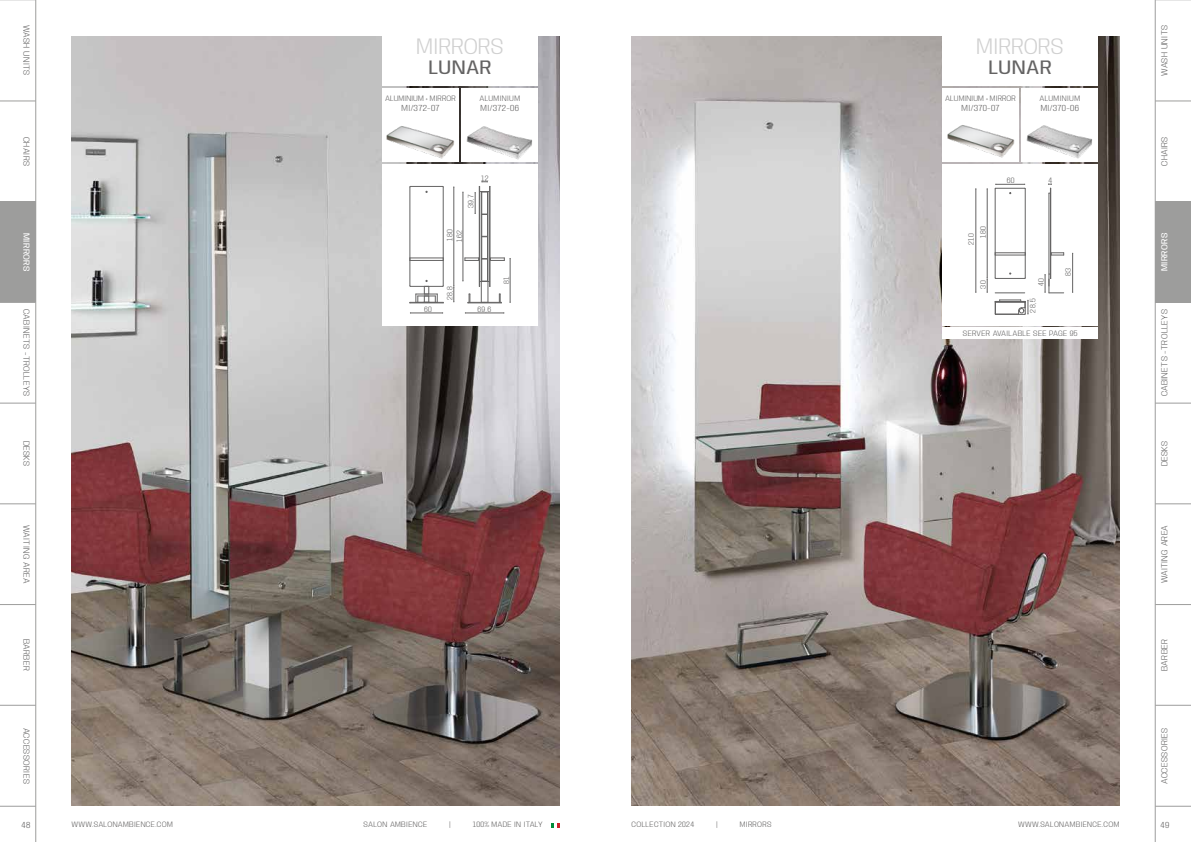
<style>
.page{position:relative;width:1191px;height:842px;background:#fff}
.page>*{position:absolute;margin:0;border:0;box-sizing:border-box;transform-origin:0 0}
.t1{font:300 23px "Anybody";color:#d0d0d0}
.t2{font:20px "Anybody";letter-spacing:.02em;color:#646363}
.t3{font:300 9px "Anybody";letter-spacing:.03em;color:#646363}
.t4{font:9px "Anybody";letter-spacing:.03em;color:#fff}
.t5{font:300 8px/9.7px "Anybody";letter-spacing:.03em;color:#646363}
.t6{font:300 8px "Anybody";color:#646363}
</style>
<div class="page">
<div style="left:0;top:201px;width:36px;height:101px;background:#9d9d9c"></div>
<hr style="left:0;top:101px;width:36px;height:1px;background:#9d9d9c">
<hr style="left:0;top:0;width:36px;height:1px;background:#9d9d9c">
<hr style="left:0;top:302px;width:36px;height:1px;background:#9d9d9c">
<hr style="left:0;top:403px;width:36px;height:1px;background:#9d9d9c">
<hr style="left:0;top:504px;width:36px;height:1px;background:#9d9d9c">
<hr style="left:0;top:604px;width:36px;height:1px;background:#9d9d9c">
<hr style="left:0;top:705px;width:36px;height:1px;background:#9d9d9c">
<hr style="left:0;top:806px;width:36px;height:1px;background:#9d9d9c">
<hr style="left:36px;top:0;width:1px;height:842px;background:#9d9d9c">
<svg style="left:551px;top:823px;width:8px;height:4px"></svg>
<div style="left:1155px;top:201px;width:36px;height:102px;background:#9d9d9c"></div>
<hr style="left:1155px;top:101px;width:36px;height:1px;background:#9d9d9c">
<hr style="left:1155px;top:0;width:36px;height:1px;background:#9d9d9c">
<hr style="left:1155px;top:403px;width:36px;height:1px;background:#9d9d9c">
<hr style="left:1155px;top:504px;width:36px;height:1px;background:#9d9d9c">
<hr style="left:1155px;top:604px;width:36px;height:1px;background:#9d9d9c">
<hr style="left:1155px;top:705px;width:36px;height:1px;background:#9d9d9c">
<hr style="left:1155px;top:806px;width:36px;height:1px;background:#9d9d9c">
<hr style="left:1155px;top:0;width:1px;height:842px;background:#9d9d9c">
<img style="left:71px;top:36px;width:488px;height:770px">
<img style="left:631px;top:36px;width:488px;height:770px">
<div style="left:382px;top:0;width:156px;height:85px;background:#fff"></div>
<div style="left:942px;top:0;width:156px;height:85px;background:#fff"></div>
<div style="left:942px;top:327px;width:156px;height:12px;background:#fff"></div>
<div style="left:382px;top:164px;width:156px;height:162px;background:#fff"></div>
<hr style="left:443px;top:187px;width:1px;height:99px;background:#646363">
<hr style="left:410px;top:187px;width:1px;height:99px;background:#646363">
<hr style="left:410px;top:186px;width:32px;height:1px;background:#646363">
<hr style="left:410px;top:260px;width:33px;height:1px;background:#646363">
<hr style="left:410px;top:258px;width:33px;height:1px;background:#646363">
<hr style="left:489px;top:186px;width:1px;height:100px;background:#646363">
<hr style="left:490px;top:186px;width:1px;height:100px;background:#646363">
<hr style="left:488px;top:192px;width:1px;height:89px;background:#646363">
<hr style="left:410px;top:303px;width:33px;height:1px;background:#646363">
<hr style="left:479px;top:186px;width:1px;height:100px;background:#646363">
<hr style="left:468px;top:303px;width:33px;height:1px;background:#646363">
<hr style="left:481px;top:192px;width:1px;height:89px;background:#646363">
<hr style="left:487px;top:192px;width:1px;height:89px;background:#646363">
<svg style="left:409px;top:280px;width:35px;height:23px"></svg>
<hr style="left:510px;top:259px;width:1px;height:43px;background:#646363">
<svg style="left:465px;top:258px;width:46px;height:3px"></svg>
<hr style="left:463px;top:192px;width:1px;height:89px;background:#646363">
<svg style="left:462px;top:280px;width:40px;height:23px"></svg>
<svg style="left:474px;top:181px;width:15px;height:34px"></svg>
<hr style="left:453px;top:187px;width:1px;height:99px;background:#646363">
<svg style="left:453px;top:285px;width:1px;height:17px"></svg>
<hr style="left:410px;top:313px;width:32px;height:1px;background:#646363">
<hr style="left:465px;top:313px;width:39px;height:1px;background:#646363">
<div style="left:382px;top:88px;width:77px;height:74px;background:#fff"></div>
<img style="left:386px;top:126px;width:68px;height:33px">
<div style="left:461px;top:88px;width:77px;height:74px;background:#fff"></div>
<img style="left:466px;top:126px;width:66px;height:34px">
<div style="left:942px;top:164px;width:156px;height:162px;background:#fff"></div>
<hr style="left:1025px;top:189px;width:1px;height:89px;background:#646363">
<hr style="left:995px;top:189px;width:1px;height:89px;background:#646363">
<hr style="left:995px;top:255px;width:30px;height:1px;background:#646363">
<hr style="left:995px;top:253px;width:30px;height:1px;background:#646363">
<hr style="left:1050px;top:188px;width:1px;height:90px;background:#646363">
<svg style="left:1051px;top:253px;width:13px;height:3px"></svg>
<svg style="left:995px;top:293px;width:29px;height:1px"></svg>
<hr style="left:1048px;top:193px;width:1px;height:100px;background:#646363">
<svg style="left:994px;top:273px;width:31px;height:6px"></svg>
<svg style="left:994px;top:184px;width:31px;height:10px"></svg>
<hr style="left:1072px;top:253px;width:1px;height:39px;background:#646363">
<svg style="left:1044px;top:274px;width:19px;height:20px"></svg>
<svg style="left:1048px;top:184px;width:4px;height:10px"></svg>
<hr style="left:987px;top:189px;width:1px;height:89px;background:#646363">
<svg style="left:986px;top:277px;width:2px;height:16px"></svg>
<hr style="left:975px;top:189px;width:1px;height:103px;background:#646363">
<svg style="left:994px;top:300px;width:34px;height:15px"></svg>
<div style="left:942px;top:88px;width:76px;height:74px;background:#fff"></div>
<img style="left:947px;top:125px;width:68px;height:33px">
<div style="left:1021px;top:88px;width:77px;height:74px;background:#fff"></div>
<img style="left:1026px;top:125px;width:66px;height:34px">
<p class="t3" style="left:32px;top:25px;width:52px;rotate:90deg">WASH UNITS</p>
<p class="t3" style="left:32px;top:137px;width:31px;rotate:90deg">CHAIRS</p>
<p class="t4" style="left:32px;top:233px;width:40px;rotate:90deg">MIRRORS</p>
<p class="t3" style="left:32px;top:309px;width:89px;rotate:90deg">CABINETS -TROLLEYS</p>
<p class="t3" style="left:32px;top:441px;width:27px;rotate:90deg">DESKS</p>
<p class="t3" style="left:32px;top:525px;width:60px;rotate:90deg">WAITING AREA</p>
<p class="t3" style="left:32px;top:639px;width:33px;rotate:90deg">BARBER</p>
<p class="t3" style="left:32px;top:728px;width:58px;rotate:90deg">ACCESSORIES</p>
<p class="t3" style="left:22px;top:819px;width:10px">48</p>
<h1 class="t1" style="left:416px;top:33px;width:89px">MIRRORS</h1>
<h1 class="t1" style="left:976px;top:33px;width:89px">MIRRORS</h1>
<h2 class="t2" style="left:429px;top:55px;width:65px">LUNAR</h2>
<p class="t3" style="left:401px;top:102px;width:40px">MI/372-07</p>
<p class="t3" style="left:480px;top:102px;width:40px">MI/372-06</p>
<p class="t6" style="left:385px;top:93px;width:72px">ALUMINIUM + MIRROR</p>
<p class="t5" style="left:479px;top:93px;width:42px">ALUMINIUM</p>
<p class="t5" style="left:481px;top:173px;width:9px">12</p>
<p class="t5" style="left:466px;top:208px;width:15px;rotate:-90deg">39,7</p>
<p class="t5" style="left:445px;top:242px;width:14px;rotate:-90deg">180<br>162</p>
<p class="t5" style="left:445px;top:300px;width:15px;rotate:-90deg">28,8</p>
<p class="t5" style="left:424px;top:304px;width:9px">60</p>
<p class="t5" style="left:477px;top:304px;width:15px">69,6</p>
<p class="t5" style="left:501px;top:284px;width:9px;rotate:-90deg">81</p>
<h2 class="t2" style="left:988px;top:55px;width:65px">LUNAR</h2>
<p class="t3" style="left:961px;top:102px;width:40px">MI/370-07</p>
<p class="t3" style="left:1040px;top:102px;width:40px">MI/370-06</p>
<p class="t6" style="left:945px;top:93px;width:72px">ALUMINIUM + MIRROR</p>
<p class="t5" style="left:1039px;top:93px;width:42px">ALUMINIUM</p>
<p class="t5" style="left:1006px;top:175px;width:9px">60</p>
<p class="t5" style="left:1048px;top:175px;width:5px">4</p>
<p class="t5" style="left:965px;top:238px;width:13px;line-height:12px;text-indent:-7px;rotate:-90deg">210<br>180</p>
<p class="t5" style="left:978px;top:289px;width:10px;rotate:-90deg">30</p>
<p class="t5" style="left:1036px;top:286px;width:9px;rotate:-90deg">40</p>
<p class="t5" style="left:1027px;top:313px;width:15px;rotate:-90deg">28,5</p>
<p class="t5" style="left:1063px;top:276px;width:10px;rotate:-90deg">83</p>
<p class="t5" style="left:963px;top:328px;width:116px">SERVER AVAILABLE SEE PAGE 95</p>
<p class="t3" style="left:1159px;top:76px;width:52px;rotate:-90deg">WASH UNITS</p>
<p class="t3" style="left:1159px;top:166px;width:31px;rotate:-90deg">CHAIRS</p>
<p class="t4" style="left:1159px;top:271px;width:40px;rotate:-90deg">MIRRORS</p>
<p class="t3" style="left:1159px;top:396px;width:89px;rotate:-90deg">CABINETS -TROLLEYS</p>
<p class="t3" style="left:1159px;top:466px;width:27px;rotate:-90deg">DESKS</p>
<p class="t3" style="left:1159px;top:583px;width:60px;rotate:-90deg">WAITING AREA</p>
<p class="t3" style="left:1159px;top:671px;width:33px;rotate:-90deg">BARBER</p>
<p class="t3" style="left:1159px;top:784px;width:58px;rotate:-90deg">ACCESSORIES</p>
<p class="t5" style="left:71px;top:819px;width:103px">WWW.SALONAMBIENCE.COM</p>
<p class="t5" style="left:363px;top:819px;width:65px">SALON AMBIENCE</p>
<p class="t5" style="left:449px;top:819px;width:3px">|</p>
<p class="t5" style="left:473px;top:819px;width:72px">100% MADE IN ITALY</p>
<p class="t3" style="left:1160px;top:819px;width:10px">49</p>
<p class="t5" style="left:631px;top:819px;width:64px">COLLECTION 2024</p>
<p class="t5" style="left:716px;top:819px;width:3px">|</p>
<p class="t5" style="left:740px;top:819px;width:33px">MIRRORS</p>
<p class="t5" style="left:1018px;top:819px;width:103px">WWW.SALONAMBIENCE.COM</p>
</div>
